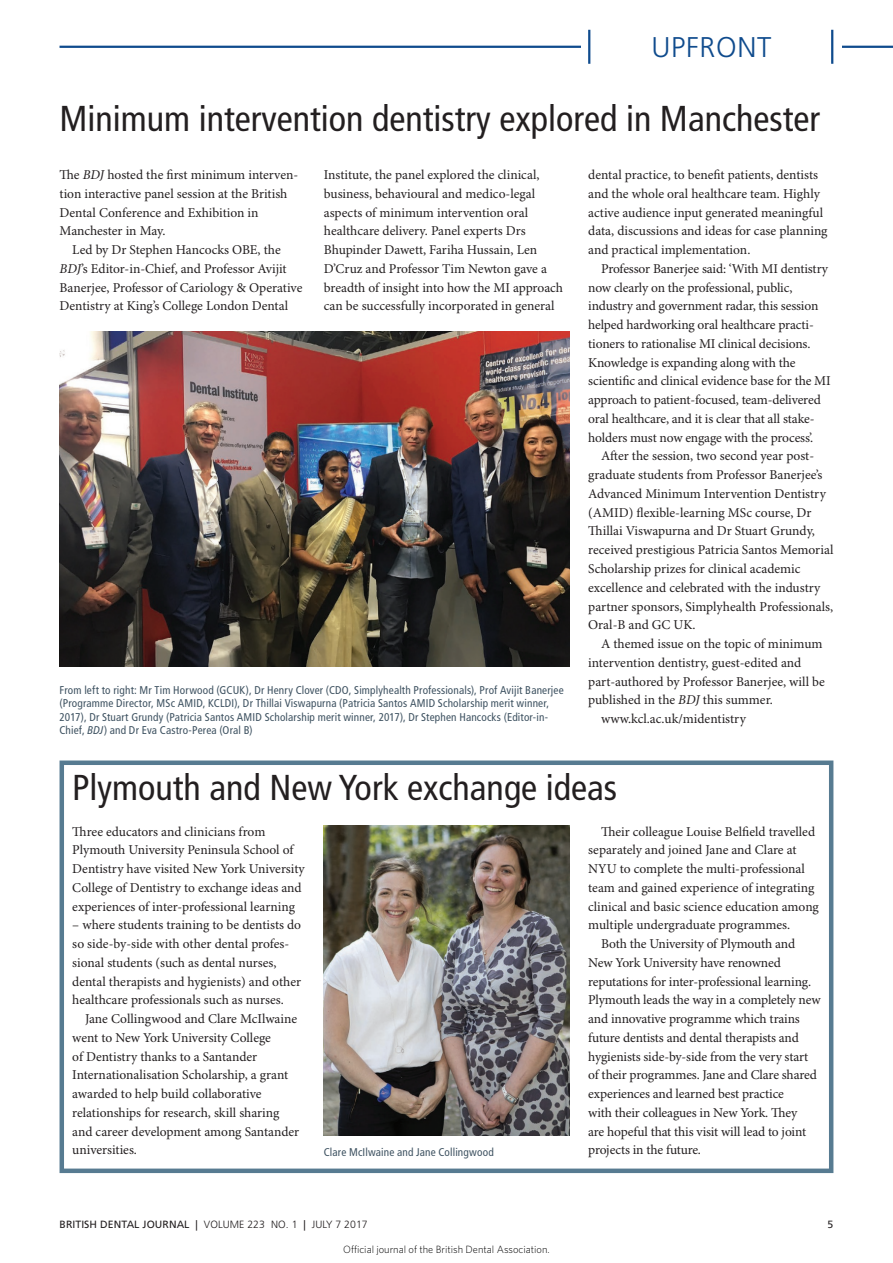
<style>
.page{position:relative;width:893px;height:1263px;background:#fff}
.page>*{position:absolute;margin:0;border:0;box-sizing:border-box;transform-origin:0 0}
.heading___3{font:condensed 36px "Frutiger LT Std";color:#231f20}
.t1{font:300 28.5px "Frutiger LT Std";letter-spacing:.025em;color:#0f4b8d}
.body_9pt_ragged{font:13.5px/18.8px "Minion Pro";letter-spacing:-.005em;color:#231f20}
.body_9pt_ragged_1st{font:13.5px/18.8px "Minion Pro";color:#231f20}
.fig_caption_4_-_upfr{font:condensed 11.25px/13.5px "Frutiger LT Std";letter-spacing:.015em;color:#3e5261}
.page_footer{font:10.5px "Frutiger LT Std";letter-spacing:.005em;color:#231f20}
.t2{font:300 10.5px "Whitney";color:#000}
.s1{font-style:italic}
.s2{font-weight:300}
</style>
<div class="page">
<div style="left:60px;top:760px;width:773px;height:413px;border:4px solid #577b91"></div>
<img style="left:60px;top:332px;width:509px;height:335px">
<img style="left:324px;top:826px;width:245px;height:309px">
<hr style="left:60px;top:46px;width:833px;height:2px;background:#0f4b8d">
<div style="left:581px;top:30px;width:261px;height:34px;background:#fff"></div>
<hr style="left:831px;top:30px;width:2px;height:34px;background:#0f4b8d">
<hr style="left:588px;top:30px;width:2px;height:34px;background:#0f4b8d">
<h2 class="t1" style="left:651px;top:31px;width:121px">UPFRONT</h2>
<p class="heading___3" style="left:60px;top:98px;width:762px">Minimum intervention dentistry explored in Manchester</p>
<p class="body_9pt_ragged_1st" style="left:60px;top:166px;width:240px">The <span class="s1">BDJ</span> hosted the first minimum interven&shy;tion interactive panel session at the British Dental Conference and Exhibition in Manchester in May.</p>
<p class="body_9pt_ragged" style="left:60px;top:241px;width:244px;text-indent:13px">Led by Dr Stephen Hancocks OBE, the <span class="s1">BDJ</span>’s Editor-in-Chief, and Professor Avijit Banerjee, Professor of Cariology &amp; Operative Dentistry at King’s College London Dental</p>
<p class="body_9pt_ragged" style="left:324px;top:166px;width:241px">Institute, the panel explored the clinical, business, behavioural and medico-legal aspects of minimum intervention oral healthcare delivery. Panel experts Drs Bhupinder Dawett, Fariha Hussain, Len D’Cruz and Professor Tim Newton gave a breadth of insight into how the MI approach can be successfully incorporated in general</p>
<p class="body_9pt_ragged" style="left:588px;top:166px;width:241px">dental practice, to benefit patients, dentists and the whole oral healthcare team. Highly active audience input generated meaningful data, discussions and ideas for case planning and practical implementation.</p>
<p class="body_9pt_ragged" style="left:588px;top:260px;width:244px;text-indent:13px">Professor Banerjee said: ‘With MI dentistry now clearly on the professional, public, industry and government radar, this session helped hardworking oral healthcare practi&shy;tioners to rationalise MI clinical decisions.<br>Knowledge is expanding along with the scientific and clinical evidence base for the MI approach to patient-focused, team-delivered oral healthcare, and it is clear that all stake&shy;holders must now engage with the process’.</p>
<p class="body_9pt_ragged" style="left:588px;top:447px;width:247px;text-indent:13px">After the session, two second year post&shy;graduate students from Professor Banerjee’s Advanced Minimum Intervention Dentistry (AMID) flexible-learning MSc course, Dr Thillai Viswapurna and Dr Stuart Grundy, received prestigious Patricia Santos Memorial Scholarship prizes for clinical academic excellence and celebrated with the industry partner sponsors, Simplyhealth Professionals, Oral-B and GC UK.</p>
<p class="body_9pt_ragged" style="left:588px;top:635px;width:238px;text-indent:13px">A themed issue on the topic of minimum intervention dentistry, guest-edited and part-authored by Professor Banerjee, will be published in the <span class="s1">BDJ</span> this summer.</p>
<p class="body_9pt_ragged" style="left:601px;top:710px;width:146px">www.kcl.ac.uk/midentistry</p>
<p class="fig_caption_4_-_upfr" style="left:60px;top:683px;width:506px">From left to right: Mr Tim Horwood (GCUK), Dr Henry Clover (CDO, Simplyhealth Professionals), Prof Avijit Banerjee (Programme Director, MSc AMID, KCLDI), Dr Thillai Viswapurna (Patricia Santos AMID Scholarship merit winner, 2017), Dr Stuart Grundy (Patricia Santos AMID Scholarship merit winner, 2017), Dr Stephen Hancocks (Editor-in-Chief, <span class="s1">BDJ</span>) and Dr Eva Castro-Perea (Oral B)</p>
<p class="heading___3" style="left:72px;top:767px;width:546px">Plymouth and New York exchange ideas</p>
<p class="body_9pt_ragged_1st" style="left:72px;top:822px;width:234px">Three educators and clinicians from Plymouth University Peninsula School of Dentistry have visited New York University College of Dentistry to exchange ideas and experiences of inter-professional learning</p>
<p class="body_9pt_ragged_1st" style="left:72px;top:916px;width:230px">– where students training to be dentists do so side-by-side with other dental profes&shy;sional students (such as dental nurses, dental therapists and hygienists) and other healthcare professionals such as nurses.</p>
<p class="body_9pt_ragged" style="left:72px;top:1010px;width:228px;text-indent:13px">Jane Collingwood and Clare McIlwaine went to New York University College<br>of Dentistry thanks to a Santander Internationalisation Scholarship, a grant awarded to help build collaborative relationships for research, skill sharing and career development among Santander universities.</p>
<p class="fig_caption_4_-_upfr" style="left:324px;top:1146px;width:171px">Clare McIlwaine and Jane Collingwood</p>
<p class="body_9pt_ragged" style="left:588px;top:822px;width:232px;text-indent:13px">Their colleague Louise Belfield travelled separately and joined Jane and Clare at NYU to complete the multi-professional team and gained experience of integrating clinical and basic science education among multiple undergraduate programmes.</p>
<p class="body_9pt_ragged" style="left:588px;top:935px;width:234px;text-indent:13px">Both the University of Plymouth and New York University have renowned reputations for inter-professional learning.<br>Plymouth leads the way in a completely new and innovative programme which trains future dentists and dental therapists and hygienists side-by-side from the very start of their programmes. Jane and Clare shared experiences and learned best practice<br>with their colleagues in New York. They<br>are hopeful that this visit will lead to joint projects in the future.</p>
<p class="page_footer" style="left:60px;top:1218px;width:310px">BRITISH DENTAL JOURNAL | <span class="s2">VOLUME 223 NO. 1</span> | <span class="s2">JULY 7 2017</span></p>
<p class="page_footer" style="left:828px;top:1218px;width:7px">5</p>
<p class="t2" style="left:343px;top:1243px;width:208px">Official journal of the British Dental Association.</p>
</div>
